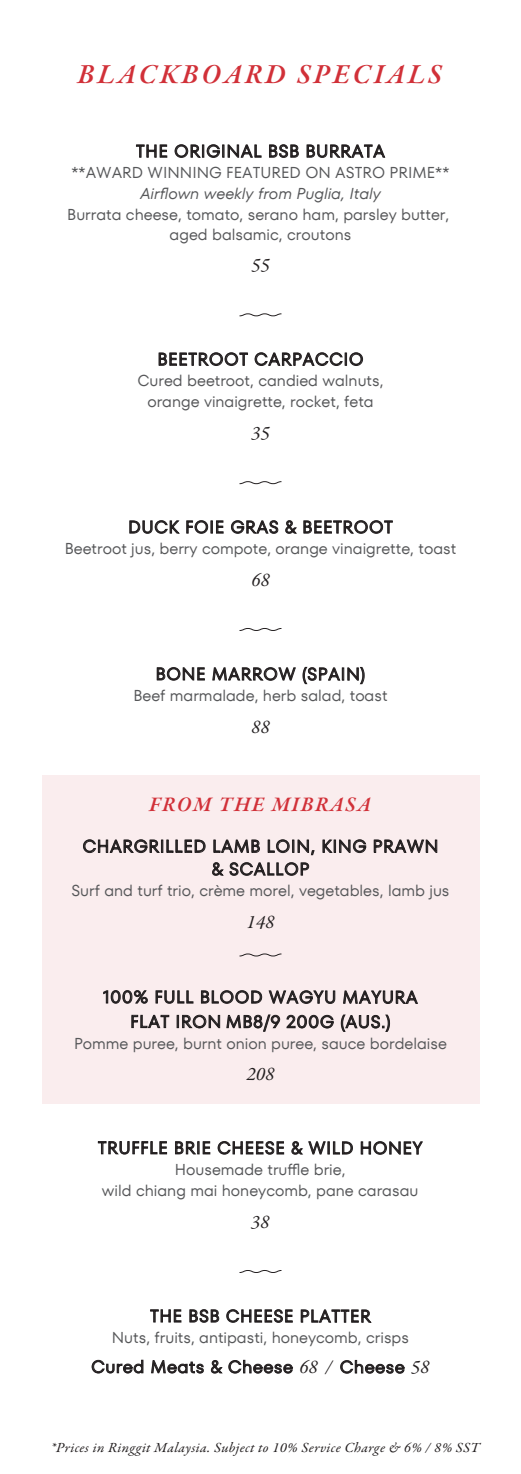
<style>
.page{position:relative;width:521px;height:1474px;background:#fff}
.page>*{position:absolute;margin:0;border:0;box-sizing:border-box;transform-origin:0 0}
.t1{font:italic 600 28px "Garamond Premr Pro";letter-spacing:.1em;color:#d13038}
.t2{font:italic 600 21px "Garamond Premr Pro";letter-spacing:.075em;color:#d13038}
.t3{font:italic 19.25px "Garamond Premr Pro";color:#231f20}
.t4{font:17.5px/24.5px "TT Fors Trial Variable";letter-spacing:.035em;color:#231f20;text-align:center}
.t5{font:15.75px/21px "TT Fors Trial Variable";color:#57585a;text-align:center}
.t6{font:italic 14px "Garamond Premr Pro";letter-spacing:.025em;color:#231f20;scale:1.04 1}
.s1{font-family:"Garamond Premr Pro";font-style:italic;font-size:19.25px}
</style>
<div class="page">
<svg style="left:239px;top:481px;width:43px;height:3px"></svg>
<svg style="left:98px;top:1141px;width:69px;height:13px"></svg>
<svg style="left:175px;top:1141px;width:35px;height:13px"></svg>
<svg style="left:218px;top:1141px;width:66px;height:13px"></svg>
<svg style="left:291px;top:1141px;width:62px;height:13px"></svg>
<svg style="left:361px;top:1141px;width:62px;height:13px"></svg>
<svg style="left:239px;top:313px;width:43px;height:4px"></svg>
<svg style="left:159px;top:352px;width:89px;height:14px"></svg>
<svg style="left:255px;top:352px;width:108px;height:14px"></svg>
<div style="left:42px;top:775px;width:437px;height:329px;background:#faedee"></div>
<svg style="left:239px;top:953px;width:43px;height:3px"></svg>
<svg style="left:103px;top:990px;width:45px;height:13px"></svg>
<svg style="left:156px;top:990px;width:37px;height:13px"></svg>
<svg style="left:201px;top:990px;width:61px;height:13px"></svg>
<svg style="left:269px;top:990px;width:66px;height:13px"></svg>
<svg style="left:343px;top:990px;width:75px;height:14px"></svg>
<svg style="left:131px;top:1014px;width:38px;height:14px"></svg>
<svg style="left:177px;top:1014px;width:43px;height:14px"></svg>
<svg style="left:226px;top:1014px;width:54px;height:17px"></svg>
<svg style="left:286px;top:1014px;width:48px;height:14px"></svg>
<svg style="left:341px;top:1014px;width:49px;height:17px"></svg>
<svg style="left:83px;top:839px;width:122px;height:14px"></svg>
<svg style="left:213px;top:839px;width:47px;height:14px"></svg>
<svg style="left:268px;top:839px;width:47px;height:16px"></svg>
<svg style="left:322px;top:839px;width:44px;height:14px"></svg>
<svg style="left:374px;top:839px;width:63px;height:14px"></svg>
<svg style="left:212px;top:862px;width:97px;height:13px"></svg>
<svg style="left:136px;top:145px;width:31px;height:13px"></svg>
<svg style="left:175px;top:144px;width:86px;height:14px"></svg>
<svg style="left:269px;top:144px;width:30px;height:14px"></svg>
<svg style="left:307px;top:144px;width:78px;height:14px"></svg>
<svg style="left:150px;top:1309px;width:31px;height:13px"></svg>
<svg style="left:189px;top:1309px;width:30px;height:13px"></svg>
<svg style="left:226px;top:1309px;width:67px;height:13px"></svg>
<svg style="left:301px;top:1309px;width:70px;height:13px"></svg>
<svg style="left:92px;top:1359px;width:51px;height:14px"></svg>
<svg style="left:151px;top:1360px;width:53px;height:13px"></svg>
<svg style="left:211px;top:1359px;width:82px;height:14px"></svg>
<svg style="left:340px;top:1359px;width:65px;height:14px"></svg>
<svg style="left:157px;top:667px;width:48px;height:13px"></svg>
<svg style="left:212px;top:667px;width:84px;height:13px"></svg>
<svg style="left:303px;top:667px;width:62px;height:17px"></svg>
<svg style="left:239px;top:1270px;width:43px;height:3px"></svg>
<svg style="left:129px;top:520px;width:50px;height:14px"></svg>
<svg style="left:186px;top:520px;width:38px;height:14px"></svg>
<svg style="left:231px;top:520px;width:47px;height:14px"></svg>
<svg style="left:285px;top:520px;width:12px;height:14px"></svg>
<svg style="left:303px;top:520px;width:90px;height:14px"></svg>
<svg style="left:239px;top:628px;width:43px;height:3px"></svg>
<h1 class="t1" style="left:78px;top:57px;width:365px">BLACKBOARD SPECIALS</h1>
<p class="t4" style="left:136px;top:139px;width:250px">THE ORIGINAL BSB BURRATA</p>
<p class="t5" style="left:67px;top:162px;width:384px">**AWARD WINNING FEATURED ON ASTRO PRIME**<br>Airflown weekly from Puglia, Italy<br>Burrata cheese, tomato, serano ham, parsley butter,</p>
<p class="t5" style="left:170px;top:224px;width:183px">aged balsamic, croutons</p>
<p class="t3" style="left:251px;top:253px;width:20px">55</p>
<p class="t4" style="left:157px;top:347px;width:208px">BEETROOT CARPACCIO</p>
<p class="t5" style="left:137px;top:370px;width:248px">Cured beetroot, candied walnuts, orange vinaigrette, rocket, feta</p>
<p class="t3" style="left:251px;top:420px;width:20px">35</p>
<p class="t4" style="left:128px;top:515px;width:266px">DUCK FOIE GRAS &amp; BEETROOT</p>
<p class="t5" style="left:65px;top:538px;width:393px">Beetroot jus, berry compote, orange vinaigrette, toast</p>
<p class="t3" style="left:251px;top:567px;width:20px">68</p>
<p class="t4" style="left:156px;top:662px;width:211px">BONE MARROW (SPAIN)</p>
<p class="t5" style="left:133px;top:685px;width:256px">Beef marmalade, herb salad, toast</p>
<p class="t3" style="left:251px;top:714px;width:20px">88</p>
<h2 class="t2" style="left:149px;top:791px;width:223px">FROM THE MIBRASA</h2>
<p class="t4" style="left:83px;top:835px;width:357px;line-height:22.8px">CHARGRILLED LAMB LOIN, KING PRAWN &amp; SCALLOP</p>
<p class="t5" style="left:71px;top:880px;width:380px">Surf and turf trio, crème morel, vegetables, lamb jus</p>
<p class="t3" style="left:246px;top:909px;width:30px">148</p>
<p class="t4" style="left:103px;top:985px;width:316px">100% FULL BLOOD WAGYU MAYURA<br>FLAT IRON MB8/9 200G (AUS.)</p>
<p class="t5" style="left:74px;top:1032px;width:374px">Pomme puree, burnt onion puree, sauce bordelaise</p>
<p class="t3" style="left:246px;top:1062px;width:30px">208</p>
<p class="t4" style="left:98px;top:1135px;width:326px">TRUFFLE BRIE CHEESE &amp; WILD HONEY</p>
<p class="t5" style="left:102px;top:1159px;width:318px">Housemade truffle brie,<br>wild chiang mai honeycomb, pane carasau</p>
<p class="t3" style="left:251px;top:1209px;width:20px">38</p>
<p class="t4" style="left:150px;top:1303px;width:222px">THE BSB CHEESE PLATTER</p>
<p class="t5" style="left:112px;top:1327px;width:299px">Nuts, fruits, antipasti, honeycomb, crisps</p>
<p class="t4" style="left:91px;top:1354px;width:340px">Cured Meats &amp; Cheese <span class="s1">68 /</span> Cheese <span class="s1">58</span></p>
<p class="t6" style="left:51px;top:1438px;width:414px">*Prices in Ringgit Malaysia. Subject to 10% Service Charge &amp; 6% / 8% SST</p>
</div>
